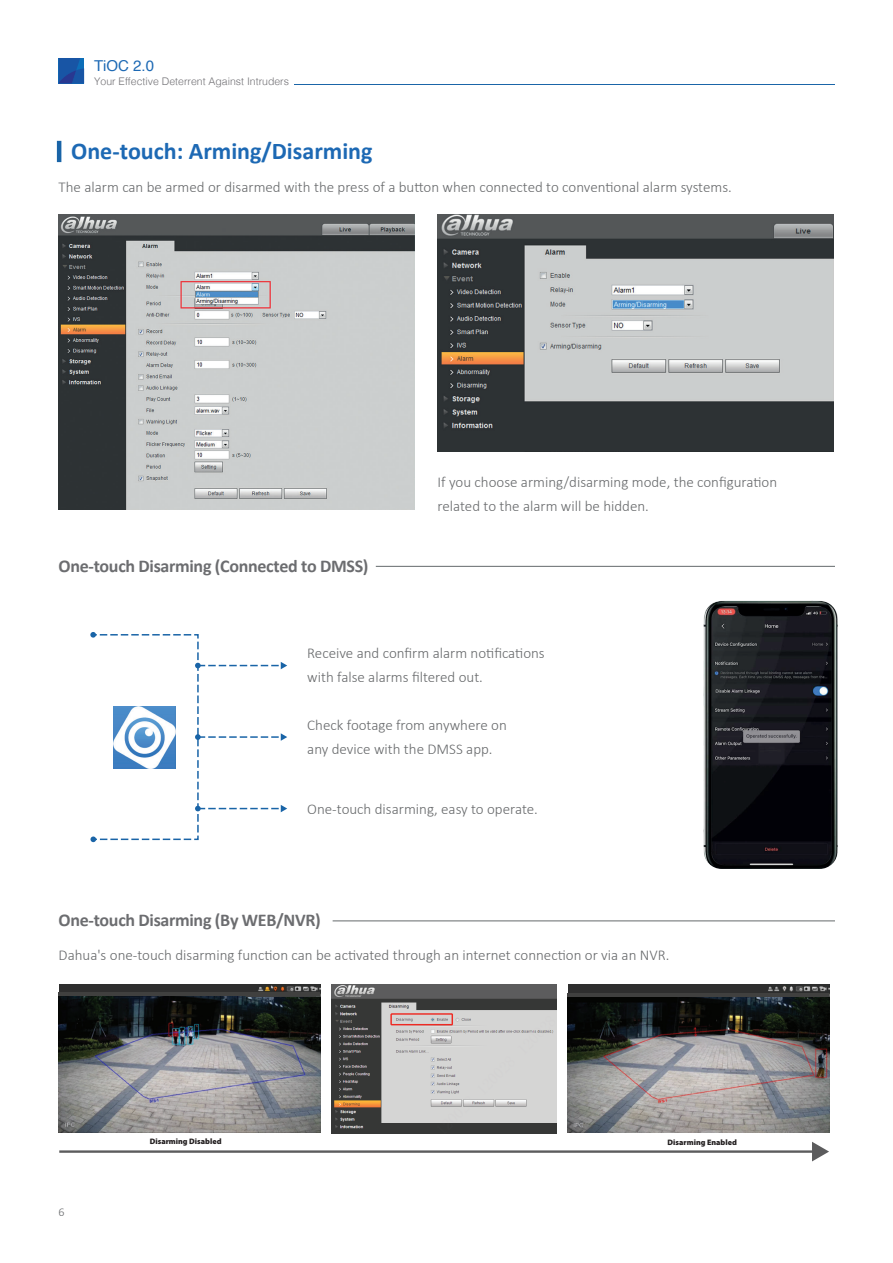
<style>
.page{position:relative;width:893px;height:1263px;background:#fff}
.page>*{position:absolute;margin:0;border:0;box-sizing:border-box;transform-origin:0 0}
.t1{font:700 24px "Calibri";color:#1d69b4}
.t2{font:700 18px "Calibri";letter-spacing:-.02em;color:#6c6d70}
.t3{font:300 15px/24px "Calibri";color:#67696b}
.t4{font:15px "Helvetica";color:#1d69b4}
.t5{font:300 12px "Calibri";color:#67696b}
.t6{font:300 10.5px "Helvetica";color:#737276}
.t7{font:900 7.95px "Myriad Pro";color:#231f20}
</style>
<div class="page">
<img style="left:331px;top:984px;width:226px;height:149px">
<img style="left:568px;top:996px;width:261px;height:136px">
<img style="left:767px;top:984px;width:62px;height:9px">
<div style="left:568px;top:984px;width:199px;height:9px;background:#2e2e2e"></div>
<hr style="left:568px;top:993px;width:261px;height:3px;background:#40403f">
<img style="left:59px;top:996px;width:261px;height:136px">
<div style="left:59px;top:984px;width:261px;height:8px;background:#2e2e2e"></div>
<img style="left:287px;top:986px;width:33px;height:6px">
<img style="left:258px;top:985px;width:27px;height:7px">
<hr style="left:59px;top:992px;width:261px;height:4px;background:#40403f">
<svg style="left:59px;top:1142px;width:770px;height:19px"></svg>
<img style="left:59px;top:215px;width:356px;height:295px">
<img style="left:438px;top:215px;width:396px;height:237px">
<hr style="left:57px;top:141px;width:4px;height:21px;background:#1964a7">
<hr style="left:376px;top:566px;width:459px;height:1px;background:#646a6c">
<hr style="left:333px;top:921px;width:502px;height:1px;background:#646a6c">
<svg style="left:90px;top:632px;width:197px;height:210px"></svg>
<img style="left:113px;top:706px;width:62px;height:62px">
<svg style="left:59px;top:58px;width:25px;height:26px"></svg>
<hr style="left:294px;top:84px;width:541px;height:1px;background:#1a65a8">
<img style="left:704px;top:601px;width:134px;height:268px">
<p class="t4" style="left:94px;top:54px;width:62px">TiOC 2.0</p>
<p class="t6" style="left:94px;top:72px;width:196px">Your Effective Deterrent Against Intruders</p>
<h1 class="t1" style="left:71px;top:134px;width:303px">One-touch: Arming/Disarming</h1>
<p class="t3" style="left:59px;top:175px;width:675px">The alarm can be armed or disarmed with the press of a button when connected to conventional alarm systems.</p>
<p class="t2" style="left:59px;top:553px;width:311px">One-touch Disarming (Connected to DMSS)</p>
<p class="t3" style="left:438px;top:470px;width:341px">If you choose arming/disarming mode, the configuration related to the alarm will be hidden.</p>
<p class="t3" style="left:307px;top:641px;width:239px">Receive and confirm alarm notifications with false alarms filtered out.</p>
<p class="t3" style="left:307px;top:712px;width:201px">Check footage from anywhere on any device with the DMSS app.</p>
<p class="t3" style="left:307px;top:796px;width:232px">One-touch disarming, easy to operate.</p>
<p class="t2" style="left:59px;top:908px;width:264px">One-touch Disarming (By WEB/NVR)</p>
<p class="t3" style="left:59px;top:943px;width:612px">Dahua's one-touch disarming function can be activated through an internet connection or via an NVR.</p>
<p class="t5" style="left:59px;top:1204px;width:8px">6</p>
<p class="t7" style="left:150px;top:1136px;width:73px">Disarming Disabled</p>
<p class="t7" style="left:668px;top:1137px;width:71px">Disarming Enabled</p>
</div>
